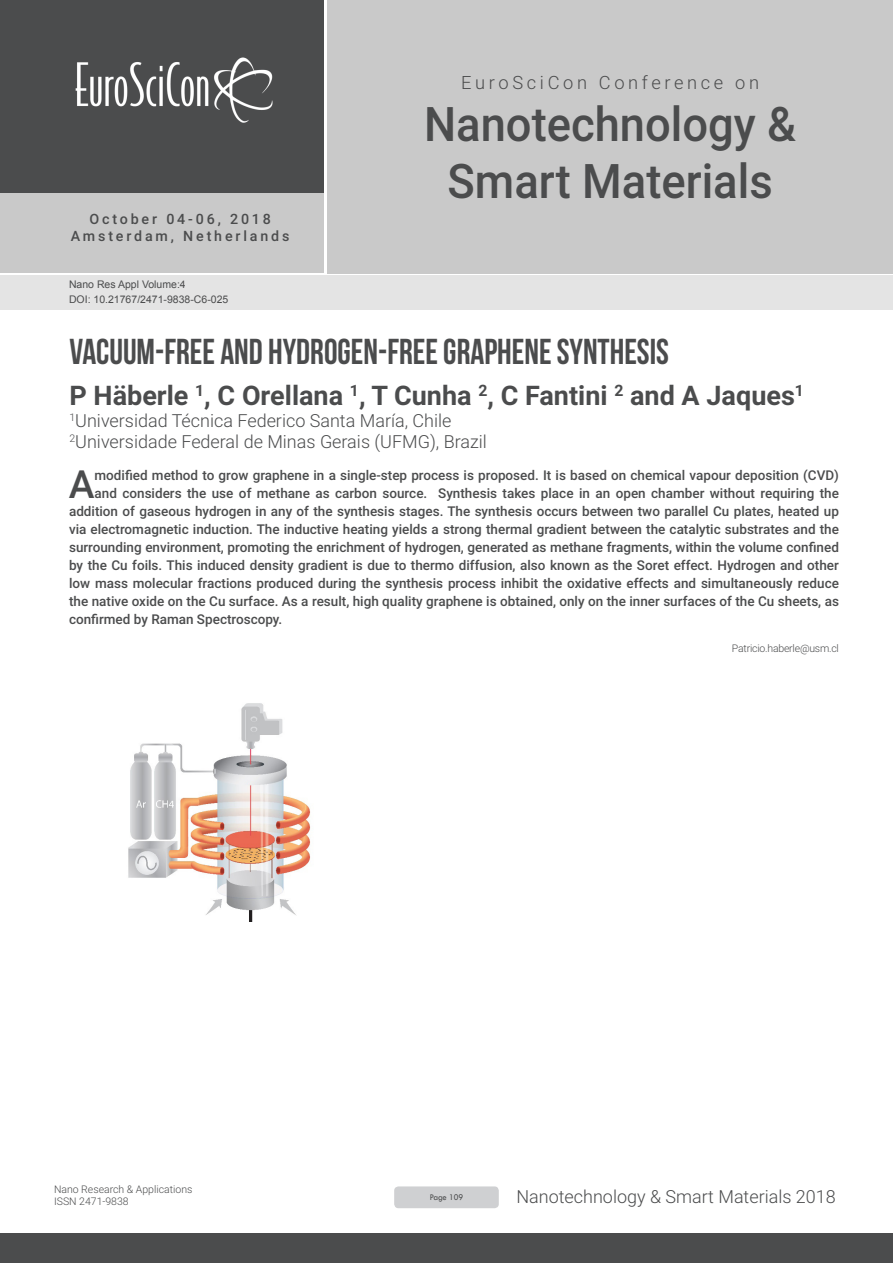
<style>
.page{position:relative;width:893px;height:1263px;background:#fff}
.page>*{position:absolute;margin:0;border:0;box-sizing:border-box;transform-origin:0 0}
.t1{font:500 47.7px/57.2px "Roboto";color:#4b4c4d;text-align:center;scale:.95 1}
.Abstract{font:500 38.85px "Roboto";color:#4b4c4d}
.t2{font:36px "Bebas Neue";color:#4b4c4d;scale:.95 1}
.t3{font:700 27px "Roboto";color:#4b4c4d}
.t4{font:300 18.3px "Roboto";letter-spacing:.2em;color:#4b4c4d}
.t5{font:300 18px "Roboto";color:#4b4c4d}
.t6{font:500 14.25px/17.1px "Roboto";letter-spacing:.2em;color:#4b4c4d;text-align:center}
.Abstract-2{font:500 13.5px "Roboto";color:#4b4c4d}
.t7{font:10.5px "Arial";color:#4b4c4d}
.Biography{font:300 10.5px/12.6px "Roboto";color:#4b4c4d}
.Biography-2{font:300 10.5px "Roboto";letter-spacing:-.02em;color:#4b4c4d}
.t8{font:9px "Tw Cen";letter-spacing:-.01em;color:#4b4c4d;scale:.95 1}
</style>
<div class="page">
<div style="left:0;top:0;width:323px;height:193px;background:#4b4c4d"></div>
<div style="left:1px;top:193px;width:323px;height:80px;background:#c9c9c9"></div>
<div style="left:327px;top:0;width:566px;height:273px;background:#c9c9c9"></div>
<img style="left:75px;top:57px;width:198px;height:66px">
<div style="left:0;top:1233px;width:893px;height:30px;background:#4b4c4d"></div>
<div style="left:1px;top:275px;width:892px;height:35px;background:#e4e4e4"></div>
<div style="left:394px;top:1186px;width:105px;height:22px;background:#cfd0d2;border-radius:4px"></div>
<img style="left:128px;top:703px;width:183px;height:218px">
<p class="t6" style="left:71px;top:210px;width:220px">October 04-06, 2018<br>Amsterdam, Netherlands</p>
<p class="t7" style="left:69px;top:278px;width:118px">Nano Res Appl Volume:4</p>
<p class="t7" style="left:69px;top:292px;width:161px">DOI: 10.21767/2471-9838-C6-025</p>
<h3 class="t4" style="left:461px;top:69px;width:299px">EuroSciCon Conference on</h3>
<h1 class="t1" style="left:424px;top:94px;width:393px">Nanotechnology &amp;<br>Smart Materials</h1>
<p class="t2" style="left:69px;top:331px;width:633px">VACUUM-FREE AND HYDROGEN-FREE GRAPHENE SYNTHESIS</p>
<p class="t3" style="left:69px;top:377px;width:736px">P Häberle <sup>1</sup>, C Orellana <sup>1</sup>, T Cunha <sup>2</sup>, C Fantini <sup>2</sup> and A Jaques<sup>1</sup></p>
<p class="t5" style="left:69px;top:408px;width:383px"><sup>1</sup>Universidad Técnica Federico Santa María, Chile</p>
<p class="t5" style="left:69px;top:429px;width:419px"><sup>2</sup>Universidade Federal de Minas Gerais (UFMG), Brazil</p>
<p class="Abstract" style="left:69px;top:457px;width:27px">A</p>
<p class="Abstract-2" style="left:95px;top:465px;width:746px">modified method to grow graphene in a single-step process is proposed. It is based on chemical vapour deposition (CVD)</p>
<p class="Abstract-2" style="left:95px;top:483px;width:746px">and considers the use of methane as carbon source. Synthesis takes place in an open chamber without requiring the</p>
<p class="Abstract-2" style="left:69px;top:501px;width:771px">addition of gaseous hydrogen in any of the synthesis stages. The synthesis occurs between two parallel Cu plates, heated up</p>
<p class="Abstract-2" style="left:69px;top:519px;width:771px">via electromagnetic induction. The inductive heating yields a strong thermal gradient between the catalytic substrates and the</p>
<p class="Abstract-2" style="left:69px;top:537px;width:771px">surrounding environment, promoting the enrichment of hydrogen, generated as methane fragments, within the volume confined</p>
<p class="Abstract-2" style="left:69px;top:555px;width:771px">by the Cu foils. This induced density gradient is due to thermo diffusion, also known as the Soret effect. Hydrogen and other</p>
<p class="Abstract-2" style="left:69px;top:573px;width:771px">low mass molecular fractions produced during the synthesis process inhibit the oxidative effects and simultaneously reduce</p>
<p class="Abstract-2" style="left:69px;top:591px;width:771px">the native oxide on the Cu surface. As a result, high quality graphene is obtained, only on the inner surfaces of the Cu sheets, as</p>
<p class="Abstract-2" style="left:69px;top:609px;width:215px">confirmed by Raman Spectroscopy.</p>
<p class="Biography-2" style="left:732px;top:641px;width:108px">Patricio.haberle@usm.cl</p>
<p class="Biography" style="left:54px;top:1182px;width:140px">Nano Research &amp; Applications<br>ISSN 2471-9838</p>
<p class="t8" style="left:430px;top:1192px;width:36px">Page 109</p>
<h3 class="t5" style="left:516px;top:1183px;width:321px">Nanotechnology &amp; Smart Materials 2018</h3>
</div>
